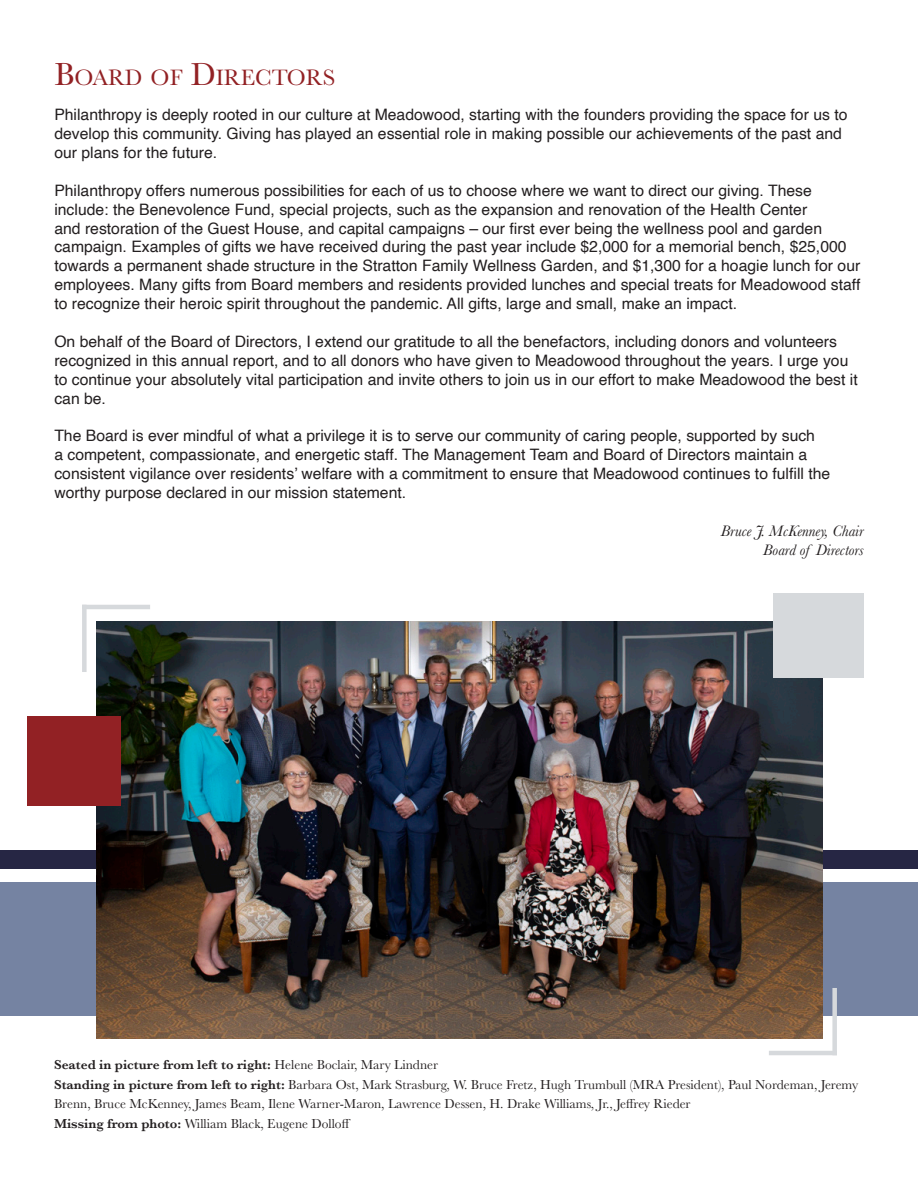
<style>
.page{position:relative;width:918px;height:1188px;background:#fff}
.page>*{position:absolute;margin:0;border:0;box-sizing:border-box;transform-origin:0 0}
.t1{font:23.1px "Baskerville";color:#922124}
.Body_Copy{font:15.75px/18.9px "Helvetica";color:#231f20}
.Body_Copy-2{font:italic 15.75px "Baskerville";color:#231f20}
.Body_Copy-3{font:13.5px/19.5px "Baskerville";color:#231f20}
.Body_Copy-4{font:600 13.5px "Baskerville";color:#231f20}
.s1{font-size:33px}
.s2{font-weight:400}
.s3{font-weight:600}
</style>
<div class="page">
<div style="left:0;top:882px;width:918px;height:134px;background:#7583a2"></div>
<div style="left:0;top:851px;width:918px;height:18px;background:#262644"></div>
<img style="left:97px;top:621px;width:725px;height:417px">
<div style="left:773px;top:593px;width:91px;height:85px;background:#d6d9dc"></div>
<div style="left:27px;top:717px;width:94px;height:89px;background:#922124"></div>
<hr style="left:82px;top:605px;width:68px;height:4px;background:#d6d9dc">
<div style="left:82px;top:605px;width:5px;height:67px;background:#d6d9dc"></div>
<hr style="left:769px;top:1051px;width:68px;height:4px;background:#d6d9dc">
<div style="left:832px;top:988px;width:5px;height:67px;background:#d6d9dc"></div>
<p class="t1" style="left:54px;top:63px;width:282px"><span class="s1">B</span>OARD OF <span class="s1">D</span>IRECTORS</p>
<p class="Body_Copy" style="left:54px;top:106px;width:795px">Philanthropy is deeply rooted in our culture at Meadowood, starting with the founders providing the space for us to develop this community. Giving has played an essential role in making possible our achievements of the past and our plans for the future.</p>
<p class="Body_Copy" style="left:54px;top:181px;width:808px">Philanthropy offers numerous possibilities for each of us to choose where we want to direct our giving. These include: the Benevolence Fund, special projects, such as the expansion and renovation of the Health Center<br>and restoration of the Guest House, and capital campaigns – our first ever being the wellness pool and garden campaign. Examples of gifts we have received during the past year include $2,000 for a memorial bench, $25,000 towards a permanent shade structure in the Stratton Family Wellness Garden, and $1,300 for a hoagie lunch for our employees. Many gifts from Board members and residents provided lunches and special treats for Meadowood staff to recognize their heroic spirit throughout the pandemic. All gifts, large and small, make an impact.</p>
<p class="Body_Copy" style="left:54px;top:332px;width:805px">On behalf of the Board of Directors, I extend our gratitude to all the benefactors, including donors and volunteers recognized in this annual report, and to all donors who have given to Meadowood throughout the years. I urge you to continue your absolutely vital participation and invite others to join us in our effort to make Meadowood the best it can be.</p>
<p class="Body_Copy" style="left:54px;top:427px;width:777px">The Board is ever mindful of what a privilege it is to serve our community of caring people, supported by such<br>a competent, compassionate, and energetic staff. The Management Team and Board of Directors maintain a consistent vigilance over residents’ welfare with a commitment to ensure that Meadowood continues to fulfill the worthy purpose declared in our mission statement.</p>
<p class="Body_Copy-2" style="left:721px;top:520px;width:144px">Bruce J. McKenney, Chair</p>
<p class="Body_Copy-2" style="left:763px;top:539px;width:102px">Board of Directors</p>
<p class="Body_Copy-4" style="left:54px;top:1056px;width:386px">Seated in picture from left to right: <span class="s2">Helene Boclair, Mary Lindner</span></p>
<p class="Body_Copy-3" style="left:54px;top:1075px;width:806px"><span class="s3">Standing in picture from left to right:</span> Barbara Ost, Mark Strasburg, W. Bruce Fretz, Hugh Trumbull (MRA President), Paul Nordeman, Jeremy<br>Brenn, Bruce McKenney, James Beam, Ilene Warner-Maron, Lawrence Dessen, H. Drake Williams, Jr., Jeffrey Rieder</p>
<p class="Body_Copy-3" style="left:54px;top:1114px;width:298px"><span class="s3">Missing from photo:</span> William Black, Eugene Dolloff</p>
</div>
